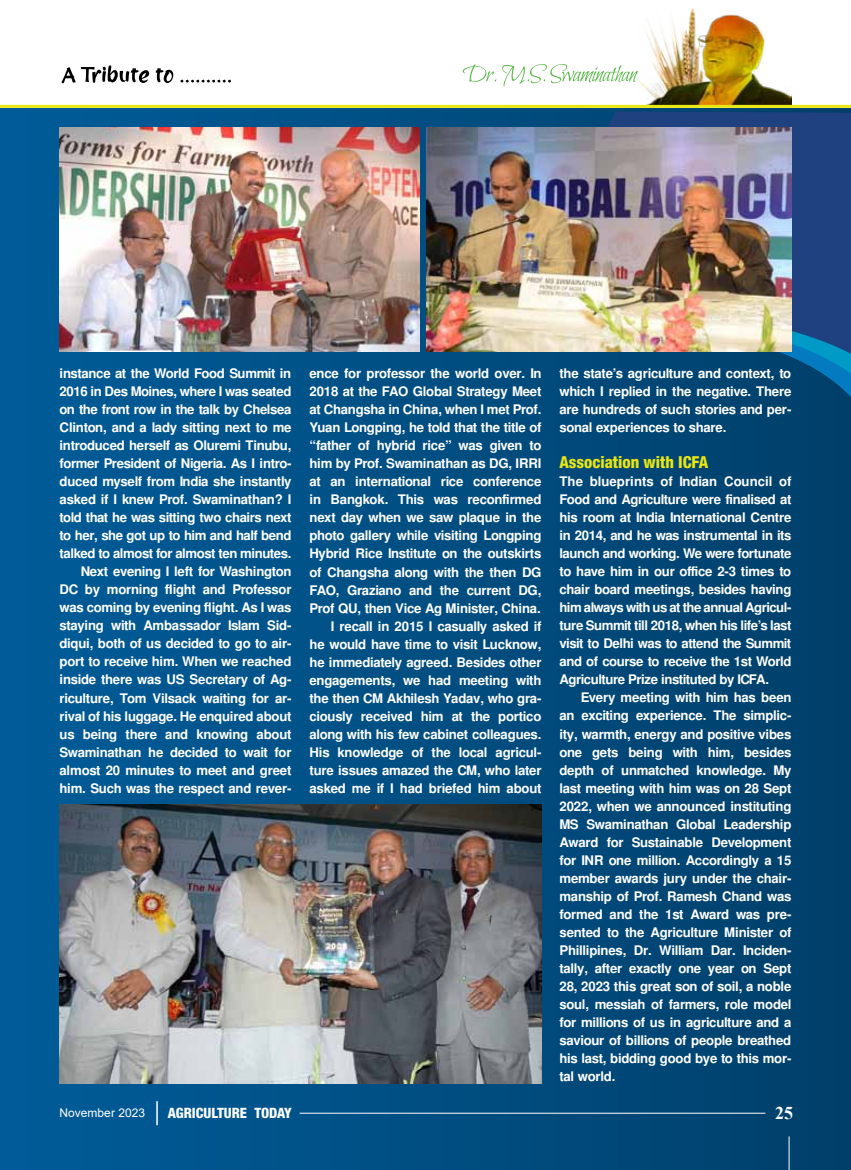
<style>
.page{position:relative;width:851px;height:1170px;background:#fff}
.page>*{position:absolute;margin:0;border:0;box-sizing:border-box;transform-origin:0 0}
.t1{font:700 18px "Times New Roman";color:#fff}
.t2{font:800 condensed 16.5px "Helvetica Neue LT Std";color:#e9e611}
.t3{font:800 condensed 14.25px "Helvetica Neue LT Std";letter-spacing:-.005em;color:#fff}
.t4{font:700 13.2px/18px "Free Sans";letter-spacing:-.025em;color:#fff;text-align:justify}
.t5{font:12px "Arial";color:#fff}
</style>
<div class="page">
<svg style="left:62px;top:66px;width:169px;height:17px"></svg>
<img style="left:637px;top:9px;width:154px;height:96px">
<svg style="left:462px;top:64px;width:175px;height:23px"></svg>
<hr style="left:0;top:105px;width:850px;height:3px;background:#e9e611">
<div style="left:0;top:108px;width:850px;height:1061px;background:linear-gradient(to right,#005c99,#00406b)"></div>
<svg style="left:548px;top:111px;width:302px;height:81px;background:#1b427e"></svg>
<svg style="left:540px;top:198px;width:310px;height:255px;background:#08487a"></svg>
<div style="left:0;top:599px;width:54px;height:50px;background:#005a97"></div>
<div style="left:0;top:649px;width:160px;height:520px;background:#005a96"></div>
<img style="left:426px;top:127px;width:365px;height:224px">
<img style="left:60px;top:804px;width:481px;height:279px">
<img style="left:60px;top:127px;width:359px;height:224px">
<hr style="left:156px;top:1101px;width:2px;height:24px;background:#fff">
<hr style="left:299px;top:1112px;width:466px;height:1px;background:#fff">
<hr style="left:788px;top:1136px;width:1px;height:33px;background:#fff">
<p class="t4" style="left:60px;top:365px;width:233px;text-align:right">instance at the World Food Summit in 2016 in Des Moines, where I was seated on the front row in the talk by Chelsea Clinton, and a lady sitting next to me introduced herself as Oluremi Tinubu, former President of Nigeria. As I intro&shy;duced myself from India she instantly asked if I knew Prof. Swaminathan? I told that he was sitting two chairs next to her, she got up to him and half bend talked to almost for almost ten minutes.<br>Next evening I left for Washington DC by morning flight and Professor was coming by evening flight. As I was staying with Ambassador Islam Sid&shy;diqui, both of us decided to go to air&shy;port to receive him. When we reached inside there was US Secretary of Ag&shy;riculture, Tom Vilsack waiting for ar&shy;rival of his luggage. He enquired about us being there and knowing about Swaminathan he decided to wait for almost 20 minutes to meet and greet him. Such was the respect and rever-</p>
<p class="t4" style="left:309px;top:365px;width:233px;text-align:right">ence for professor the world over. In 2018 at the FAO Global Strategy Meet at Changsha in China, when I met Prof.<br>Yuan Longping, he told that the title of “father of hybrid rice” was given to him by Prof. Swaminathan as DG, IRRI at an international rice conference in Bangkok. This was reconfirmed next day when we saw plaque in the photo gallery while visiting Longping Hybrid Rice Institute on the outskirts of Changsha along with the then DG FAO, Graziano and the current DG, Prof QU, then Vice Ag Minister, China.<br>I recall in 2015 I casually asked if<br>he would have time to visit Lucknow, he immediately agreed. Besides other engagements, we had meeting with the then CM Akhilesh Yadav, who gra&shy;ciously received him at the portico along with his few cabinet colleagues.<br>His knowledge of the local agricul&shy;ture issues amazed the CM, who later asked me if I had briefed him about</p>
<p class="t4" style="left:559px;top:365px;width:233px">the state’s agriculture and context, to which I replied in the negative. There are hundreds of such stories and per&shy;sonal experiences to share.</p>
<p class="t2" style="left:559px;top:452px;width:142px">Association with ICFA</p>
<p class="t4" style="left:559px;top:473px;width:233px">The blueprints of Indian Council of Food and Agriculture were finalised at his room at India International Centre in 2014, and he was instrumental in its launch and working. We were fortunate to have him in our office 2-3 times to chair board meetings, besides having him always with us at the annual Agricul&shy;ture Summit till 2018, when his life’s last visit to Delhi was to attend the Summit and of course to receive the 1st World Agriculture Prize instituted by ICFA.</p>
<p class="t4" style="left:559px;top:689px;width:233px;text-indent:21px">Every meeting with him has been an exciting experience. The simplic&shy;ity, warmth, energy and positive vibes one gets being with him, besides depth of unmatched knowledge. My last meeting with him was on 28 Sept 2022, when we announced instituting MS Swaminathan Global Leadership Award for Sustainable Development for INR one million. Accordingly a 15 member awards jury under the chair&shy;manship of Prof. Ramesh Chand was formed and the 1st Award was pre&shy;sented to the Agriculture Minister of Phillipines, Dr. William Dar. Inciden&shy;tally, after exactly one year on Sept 28, 2023 this great son of soil, a noble soul, messiah of farmers, role model for millions of us in agriculture and a saviour of billions of people breathed his last, bidding good bye to this mor&shy;tal world.</p>
<p class="t5" style="left:60px;top:1104px;width:87px">November 2023</p>
<p class="t3" style="left:168px;top:1104px;width:125px">AGRICULTURE TODAY</p>
<h1 class="t1" style="left:775px;top:1099px;width:19px">25</h1>
</div>
